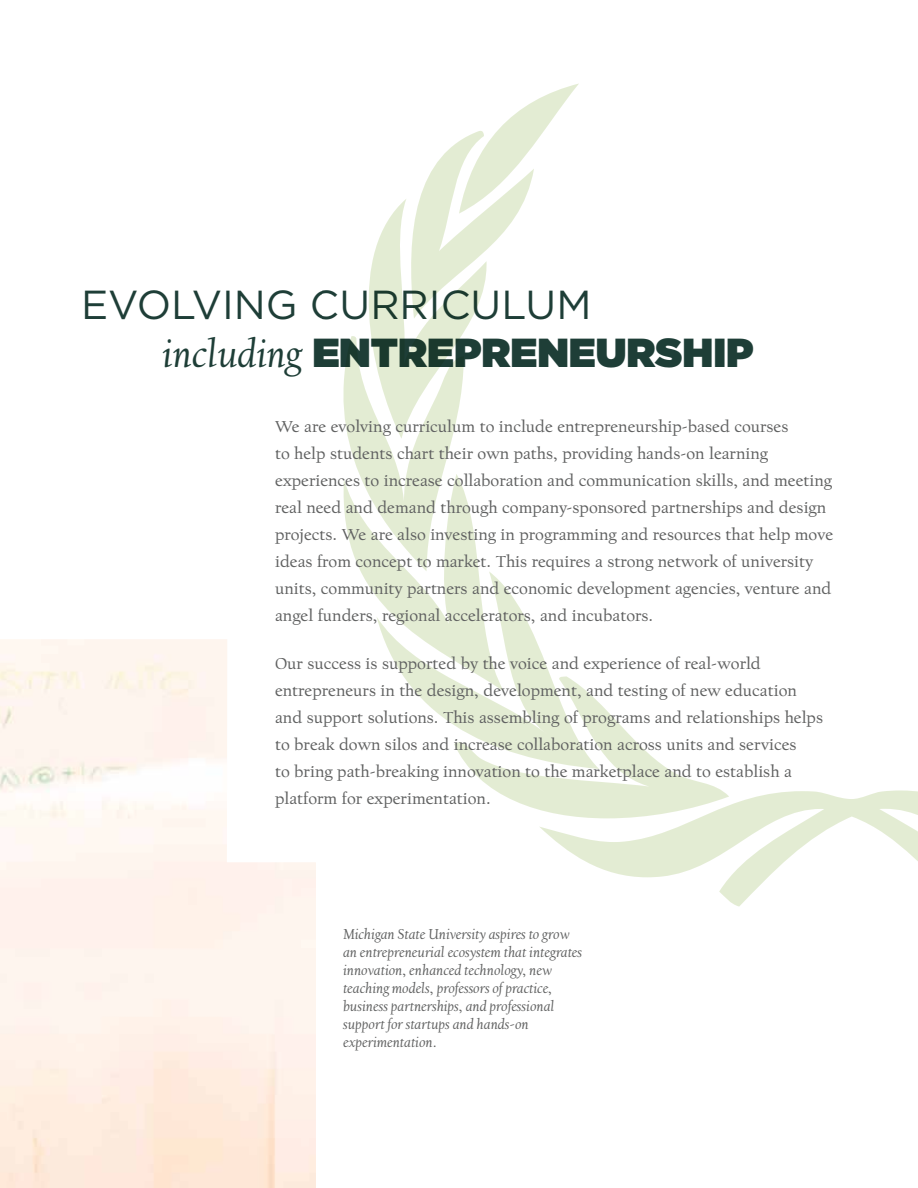
<style>
.page{position:relative;width:918px;height:1188px;background:#fff}
.page>*{position:absolute;margin:0;border:0;box-sizing:border-box;transform-origin:0 0}
.t1{font:40.5px/48.6px "Gotham";color:#1e3e37}
.t2{font:16.5px/27px "Californian FB Text";color:#5f6060}
.t3{font:italic 15px/18px "Californian FB Text";color:#5f6060}
.s1{font-family:"Californian FB Text";font-style:italic}
.s2{font-weight:900}
</style>
<div class="page">
<svg style="left:343px;top:83px;width:378px;height:727px"></svg>
<svg style="left:539px;top:790px;width:379px;height:117px"></svg>
<h1 class="t1" style="left:163px;top:279px;width:592px;text-indent:-82px">EVOLVING CURRICULUM<br><span class="s1">including</span> <span class="s2">ENTREPRENEURSHIP</span></h1>
<p class="t2" style="left:275px;top:414px;width:560px">We are evolving curriculum to include entrepreneurship-based courses<br>to help students chart their own paths, providing hands-on learning experiences to increase collaboration and communication skills, and meeting real need and demand through company-sponsored partnerships and design projects. We are also investing in programming and resources that help move ideas from concept to market. This requires a strong network of university units, community partners and economic development agencies, venture and angel funders, regional accelerators, and incubators.</p>
<p class="t2" style="left:275px;top:650px;width:550px">Our success is supported by the voice and experience of real-world entrepreneurs in the design, development, and testing of new education and support solutions. This assembling of programs and relationships helps to break down silos and increase collaboration across units and services<br>to bring path-breaking innovation to the marketplace and to establish a platform for experimentation.</p>
<p class="t3" style="left:343px;top:925px;width:240px">Michigan State University aspires to grow an entrepreneurial ecosystem that integrates innovation, enhanced technology, new teaching models, professors of practice, business partnerships, and professional support for startups and hands-on experimentation.</p>
</div>
